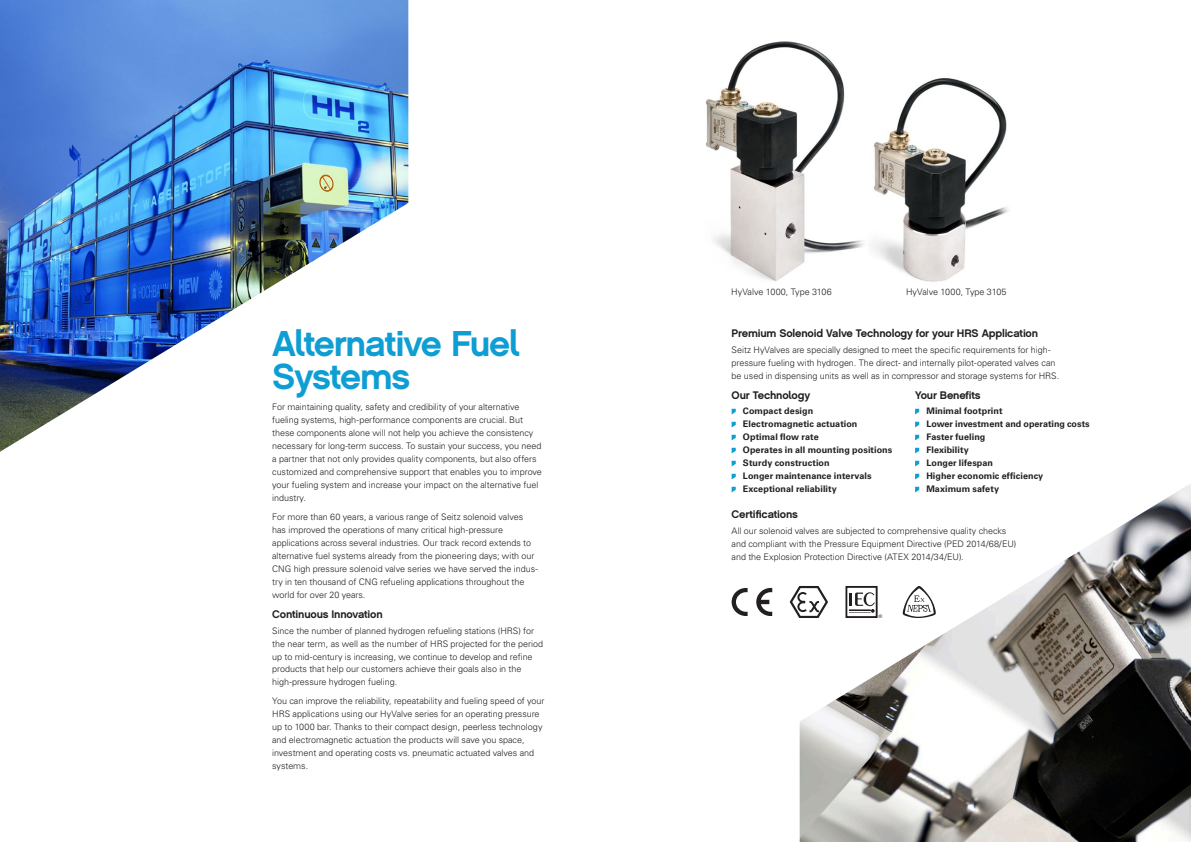
<style>
.page{position:relative;width:1191px;height:842px;background:#fff}
.page>*{position:absolute;margin:0;border:0;box-sizing:border-box;transform-origin:0 0}
.t1{font:36px/33px "Chalet New York Nineteen Eighty";letter-spacing:-.035em;color:#0e9ed3}
.t2{font:11px "Chalet New York Nineteen Sixty";letter-spacing:-.02em;color:#231f20}
.t3{font:11px "Chalet New York Nineteen Eighty";letter-spacing:-.02em;color:#231f20}
.t4{font:300 9px/13px "Univers LT Std";letter-spacing:-.005em;color:#231f20}
.t5{font:700 9px/13px "Univers LT Std";letter-spacing:.005em;color:#231f20}
.s1{font-family:"Chalet New York Nineteen Seventy"}
.s2{font-family:"Chalet New York Nineteen Sixty"}
</style>
<div class="page">
<img style="left:0;top:0;width:408px;height:452px">
<img style="left:799px;top:484px;width:392px;height:358px">
<img style="left:872px;top:78px;width:137px;height:204px">
<img style="left:705px;top:41px;width:159px;height:240px">
<svg style="left:731px;top:409px;width:4px;height:5px"></svg>
<svg style="left:731px;top:422px;width:4px;height:5px"></svg>
<svg style="left:731px;top:435px;width:4px;height:5px"></svg>
<svg style="left:731px;top:448px;width:4px;height:5px"></svg>
<svg style="left:731px;top:461px;width:4px;height:5px"></svg>
<svg style="left:731px;top:474px;width:4px;height:5px"></svg>
<svg style="left:731px;top:487px;width:4px;height:5px"></svg>
<svg style="left:915px;top:409px;width:4px;height:5px"></svg>
<svg style="left:915px;top:422px;width:4px;height:5px"></svg>
<svg style="left:915px;top:435px;width:4px;height:5px"></svg>
<svg style="left:915px;top:448px;width:4px;height:5px"></svg>
<svg style="left:915px;top:461px;width:4px;height:5px"></svg>
<svg style="left:915px;top:474px;width:4px;height:5px"></svg>
<svg style="left:915px;top:487px;width:4px;height:5px"></svg>
<svg style="left:756px;top:588px;width:16px;height:28px"></svg>
<svg style="left:731px;top:588px;width:16px;height:28px"></svg>
<svg style="left:902px;top:586px;width:33px;height:32px"></svg>
<svg style="left:845px;top:585px;width:37px;height:33px"></svg>
<svg style="left:789px;top:586px;width:39px;height:32px"></svg>
<h1 class="t1" style="left:272px;top:327px;width:249px">A<span class="s1">l</span><span class="s2">t</span>e<span class="s2">r</span>n<span class="s2">at</span>ive Fue<span class="s1">l<br></span>S<span class="s2">y</span>s<span class="s2">t</span>ems</h1>
<p class="t4" style="left:272px;top:401px;width:271px">For maintaining quality, safety and credibility of your alternative fueling systems, high-performance components are crucial. But these components alone will not help you achieve the consistency necessary for long-term success. To sustain your success, you need a partner that not only provides quality components, but also offers customized and comprehensive support that enables you to improve your fueling system and increase your impact on the alternative fuel industry.</p>
<p class="t4" style="left:272px;top:510px;width:267px">For more than 60 years, a various range of Seitz solenoid valves has improved the operations of many critical high-pressure applications across several industries. Our track record extends to alternative fuel systems already from the pioneering days; with our CNG high pressure solenoid valve series we have served the indus&shy;try in ten thousand of CNG refueling applications throughout the world for over 20 years.</p>
<p class="t3" style="left:272px;top:607px;width:112px">Con<span class="s2">t</span>inuous Innov<span class="s2">at</span>ion</p>
<p class="t4" style="left:272px;top:624px;width:272px">Since the number of planned hydrogen refueling stations (HRS) for the near term, as well as the number of HRS projected for the period up to mid-century is increasing, we continue to develop and refine products that help our customers achieve their goals also in the high-pressure hydrogen fueling.</p>
<p class="t4" style="left:272px;top:694px;width:274px">You can improve the reliability, repeatability and fueling speed of your HRS applications using our HyValve series for an operating pressure up to 1000 bar. Thanks to their compact design, peerless technology and electromagnetic actuation the products will save you space, investment and operating costs vs. pneumatic actuated valves and systems.</p>
<p class="t4" style="left:731px;top:285px;width:102px">HyValve 1000, Type 3106</p>
<p class="t4" style="left:906px;top:285px;width:102px">HyValve 1000, Type 3105</p>
<p class="t2" style="left:731px;top:327px;width:308px">Premium Solenoid Valve Technology for your HRS Application</p>
<p class="t4" style="left:731px;top:343px;width:329px">Seitz HyValves are specially designed to meet the specific requirements for high&shy;pressure fueling with hydrogen. The direct- and internally pilot-operated valves can be used in dispensing units as well as in compressor and storage systems for HRS.</p>
<p class="t3" style="left:731px;top:388px;width:80px">Ou<span class="s2">r</span> Techno<span class="s1">l</span>og<span class="s2">y</span></p>
<p class="t5" style="left:743px;top:405px;width:151px">Compact design<br>Electromagnetic actuation<br>Optimal flow rate<br>Operates in all mounting positions<br>Sturdy construction<br>Longer maintenance intervals<br>Exceptional reliability</p>
<p class="t3" style="left:915px;top:388px;width:67px">You<span class="s2">r</span> Bene<span class="s2">f</span>i<span class="s2">t</span>s</p>
<p class="t5" style="left:926px;top:405px;width:165px">Minimal footprint<br>Lower investment and operating costs<br>Faster fueling<br>Flexibility<br>Longer lifespan<br>Higher economic efficiency<br>Maximum safety</p>
<p class="t2" style="left:731px;top:507px;width:68px">Certifications</p>
<p class="t4" style="left:731px;top:524px;width:286px">All our solenoid valves are subjected to comprehensive quality checks and compliant with the Pressure Equipment Directive (PED 2014/68/EU) and the Explosion Protection Directive (ATEX 2014/34/EU).</p>
</div>
